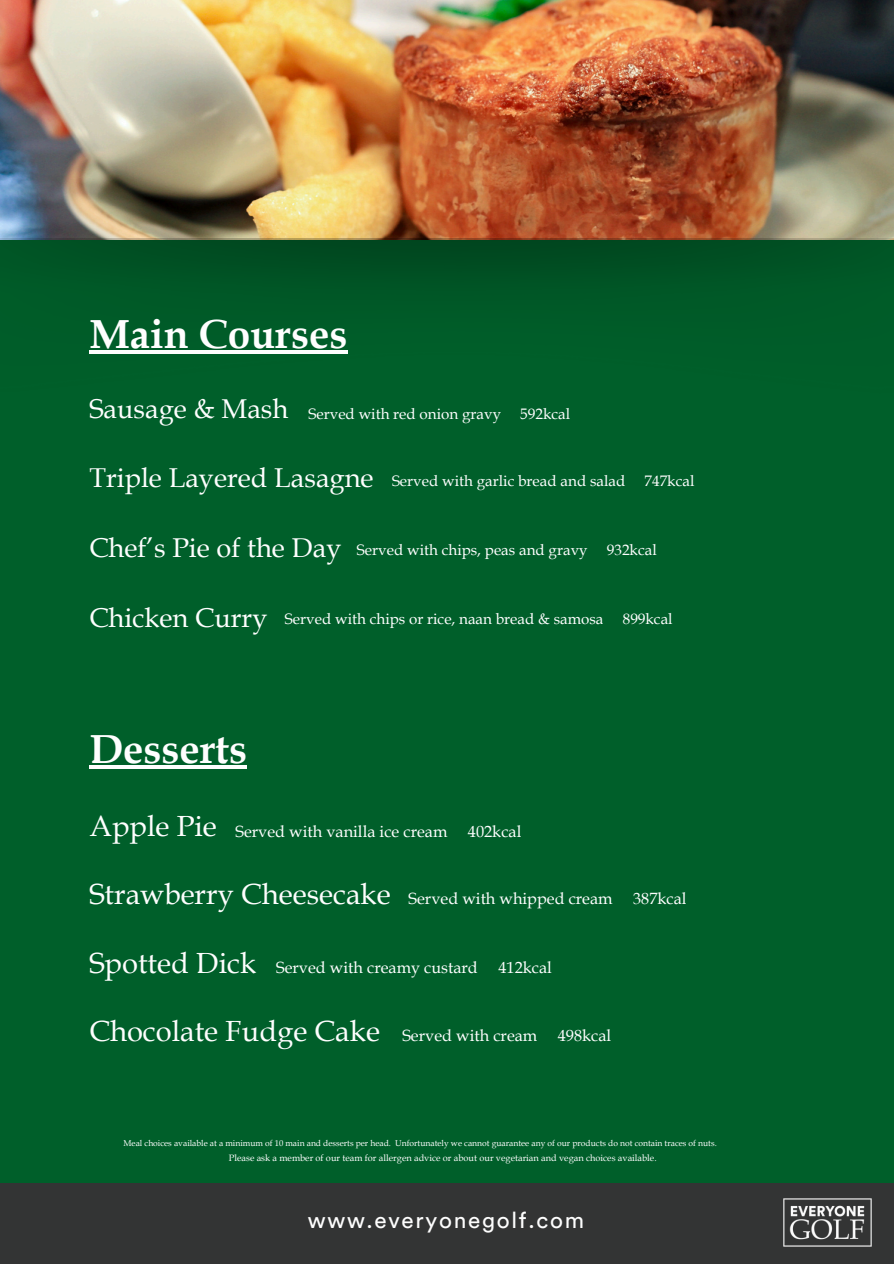
<style>
.page{position:relative;width:894px;height:1264px;background:#fff}
.page>*{position:absolute;margin:0;border:0;box-sizing:border-box;transform-origin:0 0}
.t1{font:700 40.5px "Book Antiqua";color:#fefefe}
.t2{font:29.1px "Book Antiqua";color:#fefefe}
.t3{font:27.15px "Book Antiqua";color:#fefefe}
.t4{font:22.5px "Circular Std";letter-spacing:.075em;color:#fefefe}
.t5{font:16.2px "Book Antiqua";color:#fefefe}
.t6{font:15.15px "Book Antiqua";color:#fefefe}
.t7{font:9.15px "Book Antiqua";color:#fefefe}
.t8{font:8.55px "Book Antiqua";color:#fefefe}
</style>
<div class="page">
<div style="left:0;top:0;width:893px;height:1263px;background:#005f2a"></div>
<img style="left:0;top:0;width:893px;height:354px">
<div style="left:0;top:1183px;width:893px;height:80px;background:#333434"></div>
<img style="left:783px;top:1198px;width:89px;height:48px">
<hr style="left:89px;top:350px;width:258px;height:3px;background:#fefefe">
<hr style="left:89px;top:765px;width:158px;height:4px;background:#fefefe">
<p class="t1" style="left:89px;top:310px;width:259px">Main Courses</p>
<h1 class="t3" style="left:89px;top:393px;width:200px">Sausage &amp; Mash</h1>
<h2 class="t6" style="left:308px;top:404px;width:194px">Served with red onion gravy</h2>
<h2 class="t6" style="left:520px;top:404px;width:51px">592kcal</h2>
<h4 class="t3" style="left:89px;top:462px;width:285px">Triple Layered Lasagne</h4>
<h4 class="t6" style="left:392px;top:472px;width:235px">Served with garlic bread and salad</h4>
<h4 class="t6" style="left:644px;top:472px;width:51px">747kcal</h4>
<h2 class="t3" style="left:89px;top:532px;width:253px">Chef’s Pie of the Day</h2>
<h2 class="t6" style="left:357px;top:540px;width:232px">Served with chips, peas and gravy</h2>
<h2 class="t6" style="left:606px;top:540px;width:51px">932kcal</h2>
<h4 class="t3" style="left:89px;top:601px;width:179px">Chicken Curry</h4>
<h2 class="t6" style="left:285px;top:610px;width:320px">Served with chips or rice, naan bread &amp; samosa</h2>
<h2 class="t6" style="left:622px;top:610px;width:51px">899kcal</h2>
<h4 class="t1" style="left:89px;top:726px;width:159px">Desserts</h4>
<h1 class="t2" style="left:89px;top:809px;width:129px">Apple Pie</h1>
<h2 class="t5" style="left:235px;top:822px;width:213px">Served with vanilla ice cream</h2>
<h2 class="t5" style="left:468px;top:822px;width:55px">402kcal</h2>
<h4 class="t2" style="left:89px;top:877px;width:303px">Strawberry Cheesecake</h4>
<h2 class="t5" style="left:408px;top:889px;width:205px">Served with whipped cream</h2>
<h2 class="t5" style="left:633px;top:889px;width:55px">387kcal</h2>
<h4 class="t2" style="left:89px;top:945px;width:168px">Spotted Dick</h4>
<h2 class="t5" style="left:276px;top:958px;width:203px">Served with creamy custard</h2>
<h2 class="t5" style="left:498px;top:958px;width:55px">412kcal</h2>
<h4 class="t2" style="left:89px;top:1013px;width:292px">Chocolate Fudge Cake</h4>
<h2 class="t5" style="left:402px;top:1026px;width:136px">Served with cream</h2>
<h2 class="t5" style="left:557px;top:1026px;width:55px">498kcal</h2>
<h4 class="t8" style="left:123px;top:1137px;width:269px">Meal choices available at a minimum of 10 main and desserts per head.</h4>
<p class="t8" style="left:395px;top:1137px;width:323px">Unfortunately we cannot guarantee any of our products do not contain traces of nuts.</p>
<p class="t7" style="left:229px;top:1152px;width:429px">Please ask a member of our team for allergen advice or about our vegetarian and vegan choices available.</p>
<p class="t4" style="left:308px;top:1210px;width:278px">www.everyonegolf.com</p>
</div>
